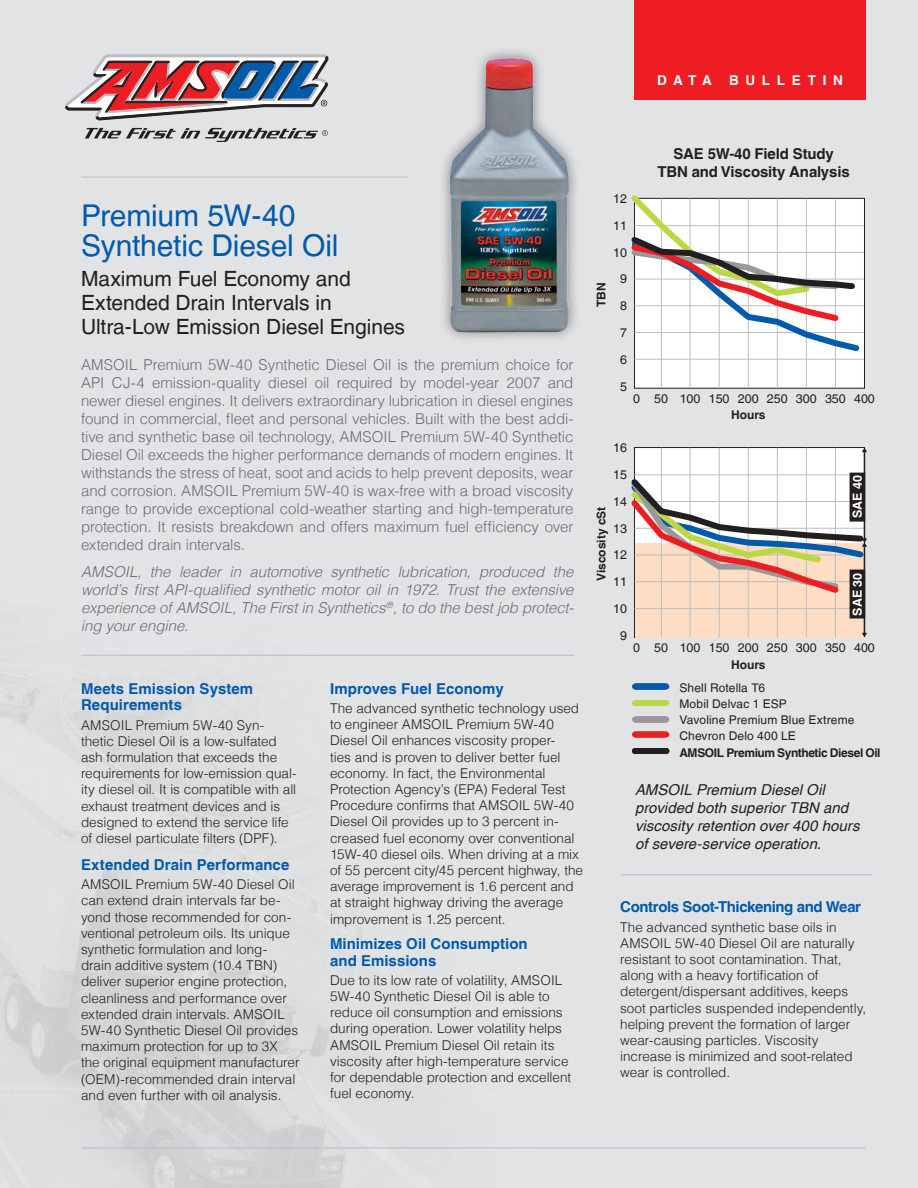
<style>
.page{position:relative;width:918px;height:1188px;background:#fff}
.page>*{position:absolute;margin:0;border:0;box-sizing:border-box;transform-origin:0 0}
.t1{font:30px/30px "Helvetica LT";letter-spacing:-.005em;color:#015aaa}
.t2{font:21px/24px "Helvetica LT";letter-spacing:-.005em;color:#231f20}
.t3{font:300 15px/18px "Helvetica LT";letter-spacing:-.005em;color:#6c6d70;text-align:justify}
.t4{font:italic 300 15px/18px "Helvetica LT";letter-spacing:-.005em;color:#6c6d70;text-align:justify}
.t5{font:700 15px/16.5px "Helvetica LT";letter-spacing:.005em;color:#015aaa}
.t6{font:italic 15px/18px "Helvetica LT";letter-spacing:.005em;color:#231f20}
.t7{font:700 15px/18px "Helvetica LT";letter-spacing:-.01em;color:#231f20;text-align:center}
.t8{font:700 15px "Helvetica LT";letter-spacing:-.025em;color:#015aaa}
.t9{font:300 13.5px/16.2px "Helvetica LT";color:#231f20}
.t10{font:700 13.5px "Helvetica LT";letter-spacing:.5em;color:#fff}
.t11{font:12.45px/26.8px "Helvetica LT";color:#231f20;text-align:center}
.t12{font:700 12.45px "Helvetica LT";color:#fff}
.t13{font:12px/16.2px "Helvetica LT";letter-spacing:.01em;color:#231f20}
.t14{font:700 12px "Helvetica LT";letter-spacing:-.025em;color:#231f20}
.t15{font:700 12px "Helvetica LT";color:#231f20}
</style>
<div class="page">
<img style="left:0;top:0;width:918px;height:1188px">
<svg style="left:65px;top:55px;width:263px;height:87px;background:#b099a2"></svg>
<hr style="left:81px;top:655px;width:492px;height:1px;background:#bcbdc0">
<hr style="left:81px;top:1148px;width:785px;height:1px;background:#bcbdc0">
<hr style="left:81px;top:177px;width:327px;height:1px;background:#bcbdc0">
<div style="left:634px;top:0;width:232px;height:100px;background:#ee1d23"></div>
<img style="left:415px;top:30px;width:181px;height:322px">
<div style="left:634px;top:198px;width:230px;height:190px;background:#fff"></div>
<div style="left:634px;top:198px;width:231px;height:191px;border:1px solid #231f20"></div>
<hr style="left:634px;top:332px;width:230px;height:1px;background:#bcbdc0">
<hr style="left:634px;top:359px;width:230px;height:1px;background:#bcbdc0">
<hr style="left:661px;top:198px;width:1px;height:190px;background:#bcbdc0">
<hr style="left:690px;top:198px;width:1px;height:190px;background:#bcbdc0">
<hr style="left:719px;top:199px;width:1px;height:189px;background:#bcbdc0">
<hr style="left:634px;top:225px;width:230px;height:1px;background:#bcbdc0">
<hr style="left:634px;top:252px;width:230px;height:1px;background:#bcbdc0">
<hr style="left:634px;top:279px;width:230px;height:1px;background:#bcbdc0">
<hr style="left:634px;top:305px;width:230px;height:1px;background:#bcbdc0">
<hr style="left:748px;top:199px;width:1px;height:189px;background:#bcbdc0">
<hr style="left:777px;top:199px;width:1px;height:189px;background:#bcbdc0">
<hr style="left:806px;top:199px;width:1px;height:189px;background:#bcbdc0">
<hr style="left:835px;top:199px;width:1px;height:189px;background:#bcbdc0">
<svg style="left:626px;top:190px;width:237px;height:165px"></svg>
<div style="left:634px;top:448px;width:230px;height:189px;background:#fff"></div>
<div style="left:635px;top:684px;width:31px;height:6px;background:#015aaa"></div>
<div style="left:635px;top:700px;width:31px;height:6px;background:#bcd644"></div>
<div style="left:635px;top:717px;width:31px;height:6px;background:#999"></div>
<div style="left:635px;top:732px;width:31px;height:6px;background:#ee1d23"></div>
<div style="left:635px;top:748px;width:31px;height:6px;background:#231f20"></div>
<div style="left:635px;top:543px;width:229px;height:94px;background:#fdddc3"></div>
<hr style="left:634px;top:608px;width:231px;height:1px;background:#bcbdc0">
<hr style="left:661px;top:448px;width:1px;height:189px;background:#bcbdc0">
<hr style="left:690px;top:448px;width:1px;height:189px;background:#bcbdc0">
<hr style="left:719px;top:448px;width:1px;height:189px;background:#bcbdc0">
<hr style="left:748px;top:448px;width:1px;height:189px;background:#bcbdc0">
<hr style="left:777px;top:448px;width:1px;height:189px;background:#bcbdc0">
<hr style="left:806px;top:448px;width:1px;height:189px;background:#bcbdc0">
<hr style="left:835px;top:448px;width:1px;height:189px;background:#bcbdc0">
<svg style="left:862px;top:448px;width:5px;height:4px"></svg>
<hr style="left:864px;top:452px;width:1px;height:87px;background:#231f20">
<div style="left:850px;top:473px;width:15px;height:49px;border:2px solid #231f20"></div>
<svg style="left:862px;top:633px;width:5px;height:4px"></svg>
<hr style="left:864px;top:546px;width:1px;height:87px;background:#231f20">
<div style="left:850px;top:570px;width:14px;height:48px;background:#231f20"></div>
<svg style="left:626px;top:474px;width:242px;height:123px"></svg>
<hr style="left:622px;top:874px;width:250px;height:1px;background:#bcbdc0">
<p class="t10" style="left:657px;top:72px;width:56px">DATA</p>
<p class="t10" style="left:729px;top:72px;width:115px">BULLETIN</p>
<h1 class="t1" style="left:81px;top:200px;width:259px">Premium 5W-40<br>Synthetic Diesel Oil</h1>
<h2 class="t2" style="left:81px;top:266px;width:326px">Maximum Fuel Economy and<br>Extended Drain Intervals in<br>Ultra-Low Emission Diesel Engines</h2>
<p class="t3" style="left:81px;top:355px;width:494px">AMSOIL Premium 5W-40 Synthetic Diesel Oil is the premium choice for API CJ-4 emission-quality diesel oil required by model-year 2007 and newer diesel engines. It delivers extraordinary lubrication in diesel engines found in commercial, fleet and personal vehicles. Built with the best addi&shy;tive and synthetic base oil technology, AMSOIL Premium 5W-40 Synthetic Diesel Oil exceeds the higher performance demands of modern engines. It withstands the stress of heat, soot and acids to help prevent deposits, wear and corrosion. AMSOIL Premium 5W-40 is wax-free with a broad viscosity range to provide exceptional cold-weather starting and high-temperature protection. It resists breakdown and offers maximum fuel efficiency over extended drain intervals.</p>
<p class="t4" style="left:81px;top:562px;width:494px">AMSOIL, the leader in automotive synthetic lubrication, produced the world’s first API-qualified synthetic motor oil in 1972. Trust the extensive experience of AMSOIL, The First in Synthetics<sup>®</sup>, to do the best job protect&shy;ing your engine.</p>
<p class="t5" style="left:81px;top:680px;width:174px">Meets Emission System<br>Requirements</p>
<p class="t9" style="left:81px;top:717px;width:217px">AMSOIL Premium 5W-40 Syn&shy;thetic Diesel Oil is a low-sulfated ash formulation that exceeds the requirements for low-emission qual&shy;ity diesel oil. It is compatible with all exhaust treatment devices and is designed to extend the service life of diesel particulate filters (DPF).</p>
<p class="t5" style="left:81px;top:856px;width:210px">Extended Drain Performance</p>
<p class="t9" style="left:81px;top:876px;width:220px">AMSOIL Premium 5W-40 Diesel Oil can extend drain intervals far be&shy;yond those recommended for con&shy;ventional petroleum oils. Its unique synthetic formulation and long&shy;drain additive system (10.4 TBN) deliver superior engine protection, cleanliness and performance over extended drain intervals. AMSOIL 5W-40 Synthetic Diesel Oil provides maximum protection for up to 3X the original equipment manufacturer (OEM)-recommended drain interval and even further with oil analysis.</p>
<p class="t5" style="left:330px;top:680px;width:175px">Improves Fuel Economy</p>
<p class="t9" style="left:330px;top:700px;width:255px">The advanced synthetic technology used to engineer AMSOIL Premium 5W-40<br>Diesel Oil enhances viscosity proper-<br>ties and is proven to deliver better fuel economy. In fact, the Environmental Protection Agency’s (EPA) Federal Test Procedure confirms that AMSOIL 5W-40<br>Diesel Oil provides up to 3 percent in&shy;creased fuel economy over conventional 15W-40 diesel oils. When driving at a mix of 55 percent city/45 percent highway, the average improvement is 1.6 percent and at straight highway driving the average improvement is 1.25 percent.</p>
<p class="t5" style="left:330px;top:935px;width:199px">Minimizes Oil Consumption and Emissions</p>
<p class="t9" style="left:330px;top:972px;width:243px">Due to its low rate of volatility, AMSOIL 5W-40 Synthetic Diesel Oil is able to reduce oil consumption and emissions during operation. Lower volatility helps AMSOIL Premium Diesel Oil retain its viscosity after high-temperature service for dependable protection and excellent fuel economy.</p>
<p class="t14" style="left:594px;top:307px;width:26px;rotate:-90deg">TBN</p>
<p class="t11" style="left:613px;top:185px;width:15px">12<br>11<br>10<br>9<br>8<br>7<br>6<br>5</p>
<p class="t7" style="left:657px;top:145px;width:194px">SAE 5W-40 Field Study<br>TBN and Viscosity Analysis</p>
<p class="t11" style="left:633px;top:385px;width:243px">0 50 100 150 200 250 300 350 400</p>
<p class="t14" style="left:731px;top:408px;width:36px">Hours</p>
<p class="t11" style="left:613px;top:434px;width:15px">16<br>15<br>14<br>13<br>12<br>11<br>10<br>9</p>
<p class="t15" style="left:594px;top:581px;width:76px;rotate:-90deg">Viscosity cSt</p>
<p class="t12" style="left:850px;top:518px;width:45px;rotate:-90deg">SAE 40</p>
<p class="t12" style="left:850px;top:616px;width:45px;rotate:-90deg">SAE 30</p>
<p class="t11" style="left:633px;top:634px;width:243px">0 50 100 150 200 250 300 350 400</p>
<p class="t14" style="left:731px;top:657px;width:36px">Hours</p>
<p class="t13" style="left:679px;top:679px;width:177px">Shell Rotella T6<br>Mobil Delvac 1 ESP<br>Vavoline Premium Blue Extreme<br>Chevron Delo 400 LE</p>
<p class="t14" style="left:679px;top:745px;width:203px">AMSOIL Premium Synthetic Diesel Oil</p>
<p class="t6" style="left:635px;top:781px;width:226px">AMSOIL Premium Diesel Oil provided both superior TBN and viscosity retention over 400 hours of severe-service operation.</p>
<p class="t8" style="left:620px;top:898px;width:242px">Controls Soot-Thickening and Wear</p>
<p class="t9" style="left:620px;top:919px;width:248px">The advanced synthetic base oils in AMSOIL 5W-40 Diesel Oil are naturally resistant to soot contamination. That, along with a heavy fortification of detergent/dispersant additives, keeps soot particles suspended independently, helping prevent the formation of larger wear-causing particles. Viscosity increase is minimized and soot-related wear is controlled.</p>
</div>
